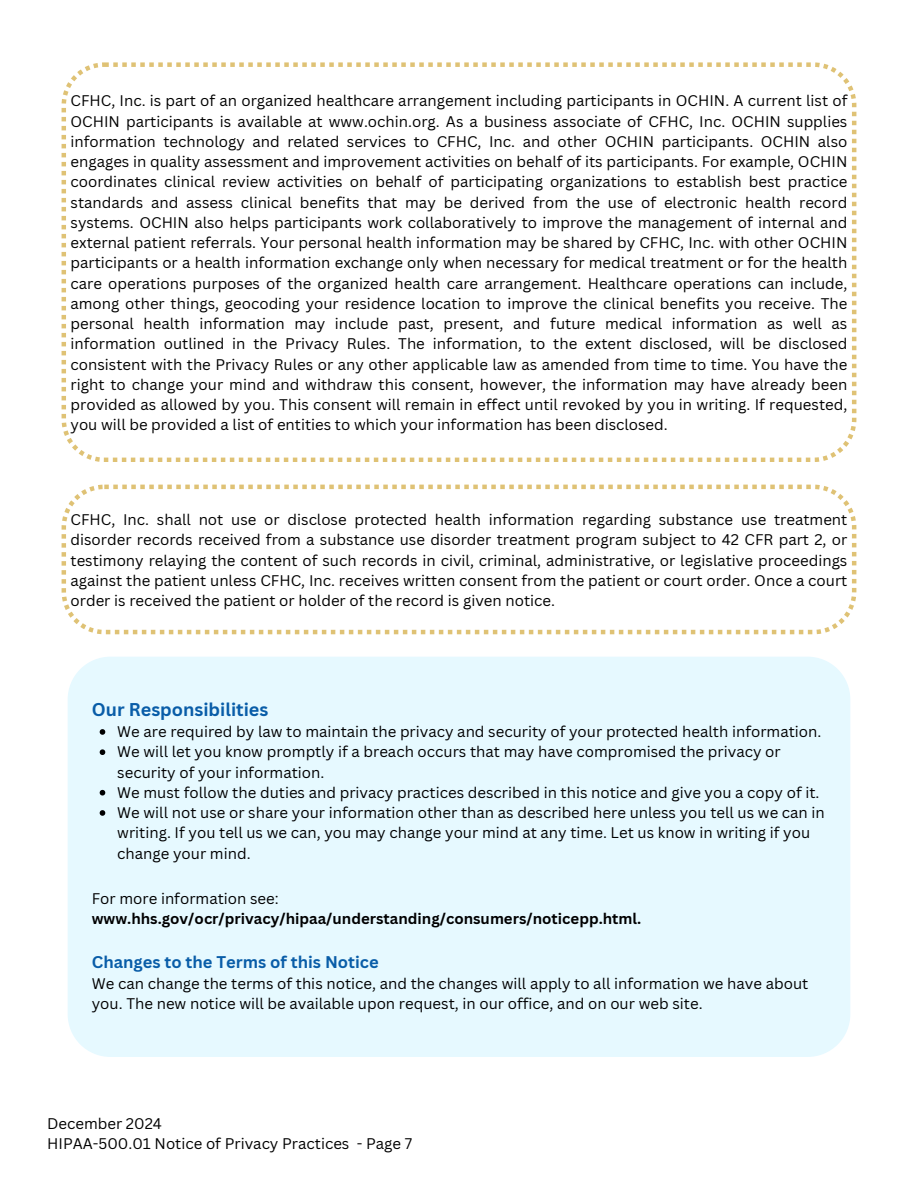
<style>
.page{position:relative;width:918px;height:1188px;background:#fff}
.page>*{position:absolute;margin:0;border:0;box-sizing:border-box;transform-origin:0 0}
.t1{font:700 18px "Canva Sans";color:#095da8}
.t2{font:700 16.5px "Canva Sans";color:#095da8}
.t3{font:15px/20.2px "Canva Sans";color:#000}
.t4{font:700 15px/20.2px "Canva Sans";color:#000}
.s1{font-weight:400}
</style>
<div class="page">
<svg style="left:62px;top:62px;width:794px;height:400px"></svg>
<div style="left:68px;top:657px;width:782px;height:400px;background:#e6f9ff"></div>
<svg style="left:100px;top:729px;width:5px;height:6px"></svg>
<svg style="left:100px;top:749px;width:5px;height:6px"></svg>
<svg style="left:100px;top:790px;width:5px;height:6px"></svg>
<svg style="left:100px;top:810px;width:5px;height:6px"></svg>
<svg style="left:62px;top:485px;width:794px;height:149px"></svg>
<p class="t3" style="left:71px;top:90px;width:778px;text-align:justify">CFHC, Inc. is part of an organized healthcare arrangement including participants in OCHIN. A current list of OCHIN participants is available at www.ochin.org. As a business associate of CFHC, Inc. OCHIN supplies information technology and related services to CFHC, Inc. and other OCHIN participants. OCHIN also engages in quality assessment and improvement activities on behalf of its participants. For example, OCHIN coordinates clinical review activities on behalf of participating organizations to establish best practice standards and assess clinical benefits that may be derived from the use of electronic health record systems. OCHIN also helps participants work collaboratively to improve the management of internal and external patient referrals. Your personal health information may be shared by CFHC, Inc. with other OCHIN participants or a health information exchange only when necessary for medical treatment or for the health care operations purposes of the organized health care arrangement. Healthcare operations can include, among other things, geocoding your residence location to improve the clinical benefits you receive. The personal health information may include past, present, and future medical information as well as information outlined in the Privacy Rules. The information, to the extent disclosed, will be disclosed consistent with the Privacy Rules or any other applicable law as amended from time to time. You have the right to change your mind and withdraw this consent, however, the information may have already been provided as allowed by you. This consent will remain in effect until revoked by you in writing. If requested, you will be provided a list of entities to which your information has been disclosed.</p>
<p class="t3" style="left:71px;top:509px;width:778px;text-align:justify">CFHC, Inc. shall not use or disclose protected health information regarding substance use treatment disorder records received from a substance use disorder treatment program subject to 42 CFR part 2, or testimony relaying the content of such records in civil, criminal, administrative, or legislative proceedings against the patient unless CFHC, Inc. receives written consent from the patient or court order. Once a court order is received the patient or holder of the record is given notice.</p>
<p class="t1" style="left:92px;top:696px;width:178px">Our Responsibilities</p>
<h1 class="t3" style="left:117px;top:721px;width:706px">We are required by law to maintain the privacy and security of your protected health information.</h1>
<p class="t3" style="left:117px;top:741px;width:665px">We will let you know promptly if a breach occurs that may have compromised the privacy or security of your information.</p>
<p class="t3" style="left:117px;top:782px;width:704px">We must follow the duties and privacy practices described in this notice and give you a copy of it.</p>
<p class="t3" style="left:117px;top:802px;width:709px">We will not use or share your information other than as described here unless you tell us we can in writing. If you tell us we can, you may change your mind at any time. Let us know in writing if you change your mind.</p>
<p class="t4" style="left:92px;top:888px;width:551px"><span class="s1">For more information see: </span>www.hhs.gov/ocr/privacy/hipaa/understanding/consumers/noticepp.html.</p>
<p class="t2" style="left:92px;top:950px;width:288px">Changes to the Terms of this Notice</p>
<p class="t3" style="left:92px;top:973px;width:718px">We can change the terms of this notice, and the changes will apply to all information we have about you. The new notice will be available upon request, in our office, and on our web site.</p>
<p class="t3" style="left:47px;top:1113px;width:116px">December 2024</p>
<p class="t3" style="left:47px;top:1133px;width:367px">HIPAA-500.01 Notice of Privacy Practices - Page 7</p>
</div>
